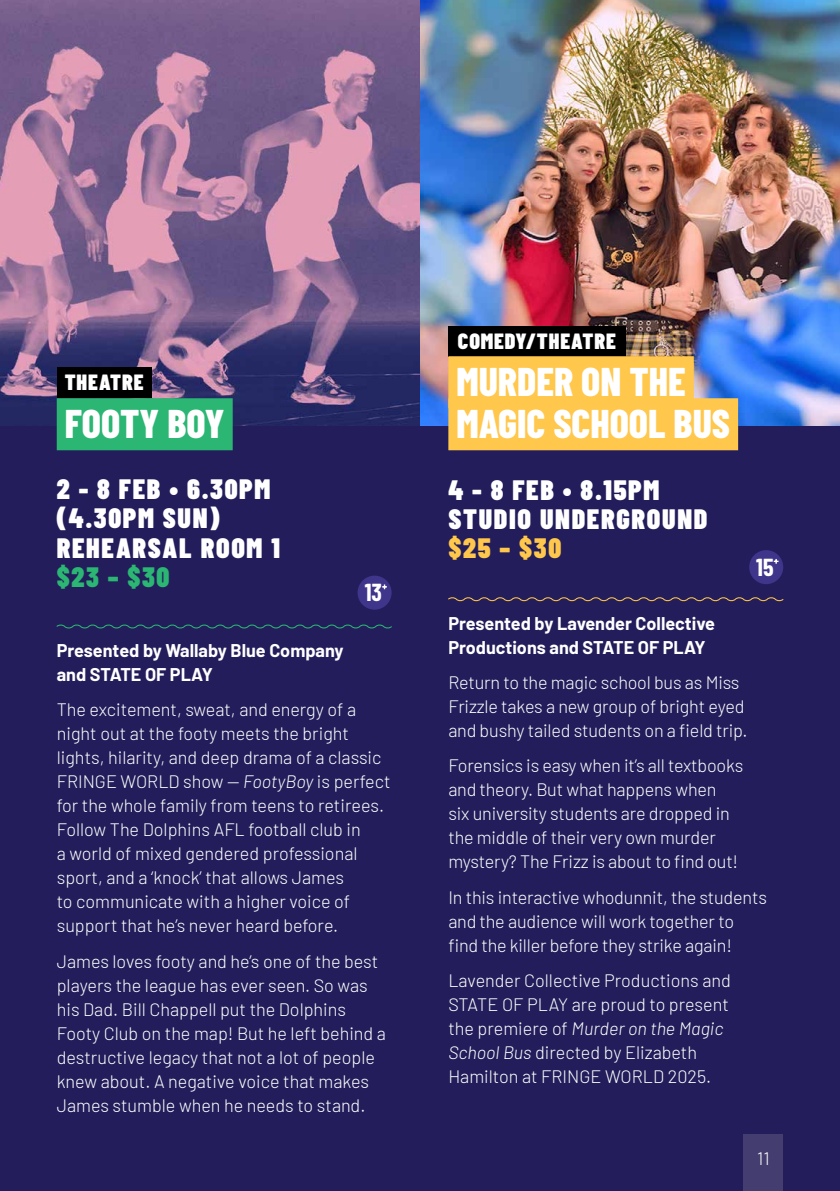
<style>
.page{position:relative;width:840px;height:1191px;background:#fff}
.page>*{position:absolute;margin:0;border:0;box-sizing:border-box;transform-origin:0 0}
.t1{font:800 40px/42px "Barlow Condensed";color:#fff}
.t2{font:900 28px/29.4px "Barlow Condensed";letter-spacing:.06em;color:#fff}
.t3{font:900 28px "Barlow Condensed";color:#2bb673}
.t4{font:900 28px "Barlow Condensed";color:#ffc74b}
.t5{font:700 24px "Barlow Condensed";color:#fff}
.t6{font:900 22px "Barlow Condensed";letter-spacing:.04em;color:#fff}
.t7{font:300 18px/24px "Barlow";letter-spacing:-.005em;color:#fff}
.t8{font:700 18px/24px "Barlow";color:#fff}
.s1{font-style:italic}
</style>
<div class="page">
<div style="left:0;top:414px;width:839px;height:777px;background:#231e5b"></div>
<img style="left:0;top:0;width:420px;height:425px">
<svg style="left:56px;top:624px;width:336px;height:5px"></svg>
<div style="left:57px;top:367px;width:94px;height:31px;background:#000"></div>
<div style="left:57px;top:398px;width:175px;height:52px;background:#2bb673"></div>
<div style="left:357px;top:575px;width:34px;height:34px;background:#3f358b;border-radius:50%"></div>
<svg style="left:382px;top:584px;width:4px;height:5px"></svg>
<img style="left:420px;top:0;width:419px;height:425px">
<svg style="left:448px;top:597px;width:336px;height:5px"></svg>
<div style="left:448px;top:326px;width:177px;height:31px;background:#000"></div>
<div style="left:448px;top:356px;width:245px;height:52px;background:#ffc74b"></div>
<div style="left:448px;top:398px;width:289px;height:52px;background:#ffc74b"></div>
<div style="left:748px;top:550px;width:34px;height:34px;background:#3f358b;border-radius:50%"></div>
<svg style="left:773px;top:559px;width:5px;height:5px"></svg>
<div style="left:743px;top:1134px;width:39px;height:57px;background:#443d6f"></div>
<p class="t6" style="left:65px;top:366px;width:80px">THEATRE</p>
<h1 class="t1" style="left:65px;top:401px;width:161px">FOOTY BOY</h1>
<h2 class="t2" style="left:57px;top:473px;width:224px">2 - 8 FEB • 6.30PM (4.30PM SUN)<br>REHEARSAL ROOM 1</h2>
<h2 class="t3" style="left:57px;top:557px;width:114px">$23 – $30</h2>
<h3 class="t5" style="left:364px;top:575px;width:19px">13</h3>
<p class="t8" style="left:57px;top:637px;width:288px">Presented by Wallaby Blue Company and STATE OF PLAY</p>
<p class="t7" style="left:57px;top:696px;width:335px">The excitement, sweat, and energy of a night out at the footy meets the bright lights, hilarity, and deep drama of a classic FRINGE WORLD show — <span class="s1">FootyBoy</span> is perfect for the whole family from teens to retirees.<br>Follow The Dolphins AFL football club in<br>a world of mixed gendered professional sport, and a ‘knock’ that allows James<br>to communicate with a higher voice of support that he’s never heard before.</p>
<p class="t7" style="left:57px;top:947px;width:330px">James loves footy and he’s one of the best players the league has ever seen. So was his Dad. Bill Chappell put the Dolphins Footy Club on the map! But he left behind a destructive legacy that not a lot of people knew about. A negative voice that makes James stumble when he needs to stand.</p>
<p class="t6" style="left:457px;top:325px;width:159px">COMEDY/THEATRE</p>
<h1 class="t1" style="left:456px;top:359px;width:275px">MURDER ON THE<br>MAGIC SCHOOL BUS</h1>
<h2 class="t2" style="left:448px;top:474px;width:260px">4 - 8 FEB • 8.15PM<br>STUDIO UNDERGROUND</h2>
<h2 class="t4" style="left:448px;top:528px;width:114px">$25 – $30</h2>
<h3 class="t5" style="left:755px;top:550px;width:19px">15</h3>
<p class="t8" style="left:448px;top:609px;width:268px">Presented by Lavender Collective<br>Productions and STATE OF PLAY</p>
<p class="t7" style="left:448px;top:669px;width:300px">Return to the magic school bus as Miss<br>Frizzle takes a new group of bright eyed and bushy tailed students on a field trip.</p>
<p class="t7" style="left:448px;top:752px;width:296px">Forensics is easy when it’s all textbooks and theory. But what happens when<br>six university students are dropped in the middle of their very own murder mystery? The Frizz is about to find out!</p>
<p class="t7" style="left:448px;top:883px;width:320px">In this interactive whodunnit, the students and the audience will work together to find the killer before they strike again!</p>
<p class="t7" style="left:448px;top:967px;width:284px">Lavender Collective Productions and STATE OF PLAY are proud to present the premiere of <span class="s1">Murder on the Magic School Bus</span> directed by Elizabeth Hamilton at FRINGE WORLD 2025.</p>
<p class="t7" style="left:756px;top:1145px;width:14px">11</p>
</div>
